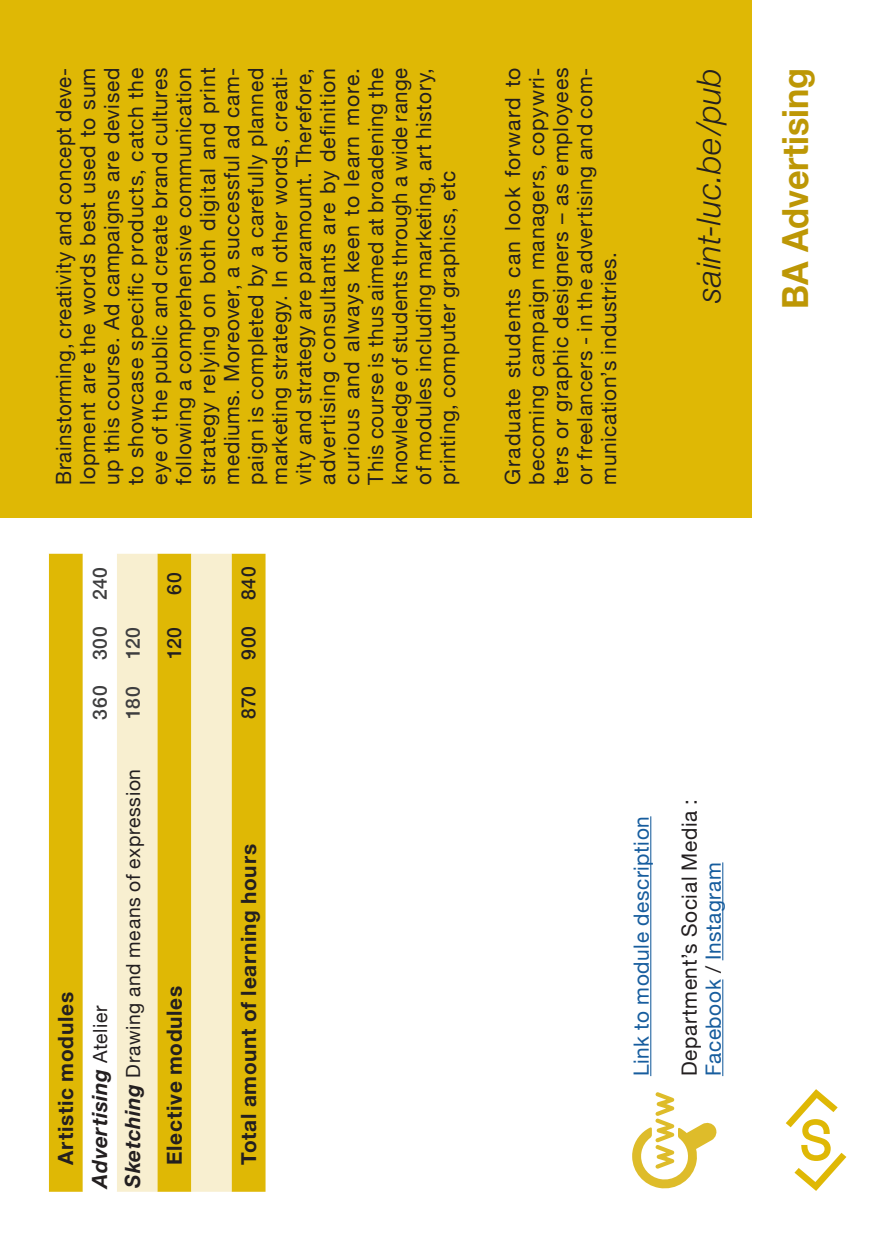
<style>
.page{position:relative;width:893px;height:1259px;background:#fff}
.page>*{position:absolute;margin:0;border:0;box-sizing:border-box;transform-origin:0 0}
.t1{font:700 36px "Helvetica Neue";color:#bd9705;scale:.95 1}
.t2{font:italic 300 33px "Helvetica Neue";letter-spacing:.01em;color:#231f20}
.t3{font:21px/24px "Helvetica Neue";letter-spacing:.03em;color:#231f20;text-align:justify}
.t4{font:700 21px/33.9px "Helvetica Neue";letter-spacing:.035em;color:#231f20}
.t5{font:21px "Helvetica Neue";letter-spacing:.03em;color:#175d9e}
.t6{font:19.5px "Helvetica Neue";letter-spacing:.035em;color:#231f20}
.t7{font:500 19.5px "Helvetica Neue";letter-spacing:.04em;color:#3e3e3f}
.t8{font:500 19.5px "Helvetica Neue";letter-spacing:.035em;color:#231f20}
.s1{font-style:italic}
.s2{font-weight:400;font-size:19.5px}
.s3{font-weight:700;font-style:italic;font-size:21px}
.s4{color:#175d9e}
</style>
<div class="page">
<div style="left:0;top:0;width:752px;height:517px;background:#dfb805"></div>
<div style="left:49px;top:554px;width:217px;height:637px;background:#dfb805"></div>
<svg style="left:117px;top:554px;width:115px;height:637px;background:#f0de94"></svg>
<svg style="left:83px;top:554px;width:34px;height:637px"></svg>
<svg style="left:48px;top:554px;width:1px;height:637px"></svg>
<svg style="left:632px;top:1092px;width:85px;height:97px"></svg>
<hr style="left:650px;top:816px;width:1px;height:260px;background:#175d9e">
<hr style="left:722px;top:979px;width:1px;height:97px;background:#175d9e">
<hr style="left:722px;top:862px;width:1px;height:98px;background:#175d9e">
<svg style="left:786px;top:1089px;width:60px;height:102px"></svg>
<p class="t3" style="left:53px;top:484px;width:418px;rotate:-90deg">Brainstorming, creativity and concept deve&shy;lopment are the words best used to sum up this course. Ad campaigns are devised to showcase specific products, catch the eye of the public and create brand cultures following a comprehensive communication strategy relying on both digital and print mediums. Moreover, a successful ad cam&shy;paign is completed by a carefully planned marketing strategy. In other words, creati&shy;vity and strategy are paramount. Therefore, advertising consultants are by definition curious and always keen to learn more.<br>This course is thus aimed at broadening the knowledge of students through a wide range of modules including marketing, art history, printing, computer graphics, etc</p>
<p class="t3" style="left:502px;top:484px;width:418px;rotate:-90deg">Graduate students can look forward to becoming campaign managers, copywri&shy;ters or graphic designers – as employees or freelancers - in the advertising and com&shy;munication’s industries.</p>
<h2 class="t2" style="left:683px;top:303px;width:237px;rotate:-90deg">saint-luc.be/pub</h2>
<h1 class="t1" style="left:767px;top:309px;width:255px;rotate:-90deg">BA Advertising</h1>
<p class="t7" style="left:84px;top:600px;width:35px;rotate:-90deg">240</p>
<p class="t8" style="left:159px;top:595px;width:24px;rotate:-90deg">60</p>
<p class="t8" style="left:233px;top:600px;width:35px;rotate:-90deg">840</p>
<p class="t7" style="left:84px;top:660px;width:35px;rotate:-90deg">300</p>
<p class="t7" style="left:117px;top:659px;width:34px;rotate:-90deg">120</p>
<p class="t8" style="left:159px;top:659px;width:34px;rotate:-90deg">120</p>
<p class="t8" style="left:233px;top:660px;width:36px;rotate:-90deg">900</p>
<p class="t7" style="left:84px;top:719px;width:35px;rotate:-90deg">360</p>
<p class="t7" style="left:117px;top:719px;width:34px;rotate:-90deg">180</p>
<p class="t8" style="left:233px;top:719px;width:34px;rotate:-90deg">870</p>
<p class="t4" style="left:49px;top:1187px;width:197px;text-indent:23px;rotate:-90deg">Artistic modules<br><span class="s1">Advertising</span> <span class="s2">Atelier</span></p>
<p class="t6" style="left:119px;top:1187px;width:420px;rotate:-90deg"><span class="s3">Sketching</span> Drawing and means of expression</p>
<p class="t4" style="left:158px;top:1165px;width:181px;rotate:-90deg">Elective modules</p>
<p class="t4" style="left:232px;top:1165px;width:322px;rotate:-90deg">Total amount of learning hours</p>
<p class="t5" style="left:626px;top:1076px;width:261px;rotate:-90deg">Link to module description</p>
<p class="t3" style="left:678px;top:1076px;width:279px;rotate:-90deg">Department’s Social Media :<br><span class="s4">Facebook</span> / <span class="s4">Instagram</span></p>
</div>
